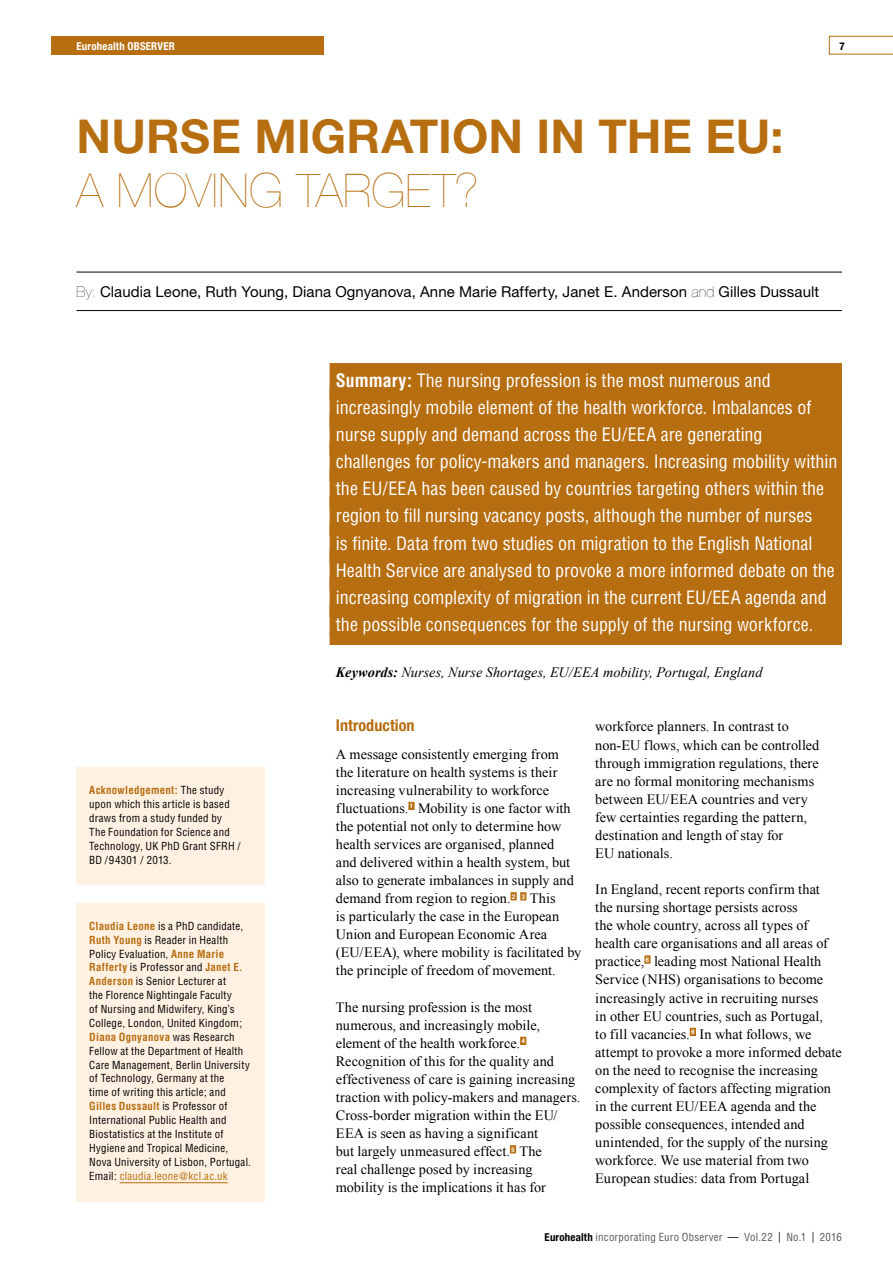
<style>
.page{position:relative;width:893px;height:1263px;background:#fff}
.page>*{position:absolute;margin:0;border:0;box-sizing:border-box;transform-origin:0 0}
._01_Title{font:700 46.65px/54.2px "Helvetica Neue LT Pro";letter-spacing:.005em;color:#b76e11}
._04_SummeryBox{font:condensed 18px "Helvetica";color:#fff}
._06_H1{font:700 condensed 16.2px "Helvetica Neue";color:#b76e11}
._02_Authors{font:15px "Helvetica Neue";letter-spacing:.005em;color:#000}
._00_Global_font{font:14.25px/18px "Times New Roman";letter-spacing:.005em;color:#000}
._04_Keywords{font:italic 14.25px "Times New Roman";color:#000}
._03_Authors_details{font:condensed 10.8px/13.8px "Helvetica";letter-spacing:.02em;color:#000}
.t1{font:condensed 10.8px "Helvetica";letter-spacing:.02em;color:#58595b}
.t2{font:700 condensed 10.8px "Helvetica Neue";letter-spacing:.02em;color:#fff}
.t3{font:700 condensed 10.8px "Helvetica Neue";color:#000}
.s1{font-family:"Helvetica Neue";font-weight:200}
.s2{font-weight:200}
.s3{font-weight:700;color:#b76e11}
.s4{color:#b76e11}
.s5{font-weight:700}
.s6{font-family:"Helvetica Neue";font-weight:700;color:#000}
.s7{color:#000}
</style>
<div class="page">
<div style="left:51px;top:36px;width:272px;height:18px;background:#b76e11"></div>
<svg style="left:829px;top:36px;width:64px;height:18px"></svg>
<hr style="left:77px;top:272px;width:765px;height:1px;background:#000">
<hr style="left:77px;top:310px;width:765px;height:1px;background:#000">
<div style="left:330px;top:363px;width:512px;height:27px;background:#b76e11"></div>
<div style="left:330px;top:390px;width:512px;height:27px;background:#b76e11"></div>
<div style="left:330px;top:417px;width:512px;height:27px;background:#b76e11"></div>
<div style="left:330px;top:444px;width:512px;height:27px;background:#b76e11"></div>
<div style="left:330px;top:471px;width:512px;height:28px;background:#b76e11"></div>
<div style="left:330px;top:499px;width:512px;height:27px;background:#b76e11"></div>
<div style="left:330px;top:526px;width:512px;height:27px;background:#b76e11"></div>
<div style="left:330px;top:553px;width:512px;height:27px;background:#b76e11"></div>
<div style="left:330px;top:580px;width:512px;height:27px;background:#b76e11"></div>
<div style="left:330px;top:607px;width:512px;height:27px;background:#b76e11"></div>
<div style="left:330px;top:631px;width:512px;height:14px;background:#b76e11"></div>
<div style="left:77px;top:903px;width:188px;height:298px;background:#fff1e2"></div>
<hr style="left:120px;top:1182px;width:108px;height:1px;background:#b76e11">
<div style="left:408px;top:802px;width:7px;height:8px;background:#b76e11"></div>
<div style="left:511px;top:892px;width:6px;height:8px;background:#b76e11"></div>
<div style="left:520px;top:892px;width:6px;height:8px;background:#b76e11"></div>
<div style="left:520px;top:1037px;width:6px;height:8px;background:#b76e11"></div>
<div style="left:510px;top:1145px;width:6px;height:8px;background:#b76e11"></div>
<div style="left:644px;top:955px;width:7px;height:9px;background:#b76e11"></div>
<div style="left:690px;top:1028px;width:6px;height:8px;background:#b76e11"></div>
<div style="left:77px;top:767px;width:188px;height:118px;background:#fff1e2"></div>
<p class="t2" style="left:77px;top:40px;width:100px">Eurohealth OBSERVER</p>
<p class="_01_Title" style="left:77px;top:108px;width:708px">NURSE MIGRATION IN THE EU:<br><span class="s1">A MOVING TARGET?</span></p>
<p class="t3" style="left:839px;top:40px;width:7px">7</p>
<p class="_02_Authors" style="left:77px;top:283px;width:744px"><span class="s2">By:</span> Claudia Leone, Ruth Young, Diana Ognyanova, Anne Marie Rafferty, Janet E. Anderson <span class="s2">and</span> Gilles Dussault</p>
<p class="_03_Authors_details" style="left:89px;top:783px;width:153px"><span class="s3">Acknowledgement:</span> The study upon which this article is based draws from a study funded by<br>The Foundation for Science and<br>Technology, UK PhD Grant SFRH /<br>BD /94301 / 2013.</p>
<p class="_03_Authors_details" style="left:89px;top:919px;width:163px"><span class="s3">Claudia Leone</span> is a PhD candidate,<br><span class="s3">Ruth Young</span> is Reader in Health<br>Policy Evaluation, <span class="s3">Anne Marie<br>Rafferty</span> is Professor and <span class="s3">Janet E.<br>Anderson</span> is Senior Lecturer at<br>the Florence Nightingale Faculty<br>of Nursing and Midwifery, King’s<br>College, London, United Kingdom;<br><span class="s3">Diana Ognyanova</span> was Research<br>Fellow at the Department of Health<br>Care Management, Berlin University of Technology, Germany at the<br>time of writing this article; and<br><span class="s3">Gilles Dussault</span> is Professor of<br>International Public Health and<br>Biostatistics at the Institute of<br>Hygiene and Tropical Medicine,<br>Nova University of Lisbon, Portugal.<br>Email: <span class="s4">claudia.leone@kcl.ac.uk</span></p>
<p class="_04_SummeryBox" style="left:336px;top:369px;width:436px"><span class="s5">Summary:</span> The nursing profession is the most numerous and</p>
<p class="_04_SummeryBox" style="left:336px;top:396px;width:477px">increasingly mobile element of the health workforce. Imbalances of</p>
<p class="_04_SummeryBox" style="left:336px;top:423px;width:428px">nurse supply and demand across the EU/EEA are generating</p>
<p class="_04_SummeryBox" style="left:336px;top:450px;width:503px">challenges for policy-makers and managers. Increasing mobility within</p>
<p class="_04_SummeryBox" style="left:336px;top:478px;width:490px">the EU/EEA has been caused by countries targeting others within the</p>
<p class="_04_SummeryBox" style="left:336px;top:505px;width:478px">region to fill nursing vacancy posts, although the number of nurses</p>
<p class="_04_SummeryBox" style="left:336px;top:532px;width:478px">is finite. Data from two studies on migration to the English National</p>
<p class="_04_SummeryBox" style="left:336px;top:559px;width:500px">Health Service are analysed to provoke a more informed debate on the</p>
<p class="_04_SummeryBox" style="left:336px;top:586px;width:492px">increasing complexity of migration in the current EU/EEA agenda and</p>
<p class="_04_SummeryBox" style="left:336px;top:613px;width:479px">the possible consequences for the supply of the nursing workforce.</p>
<p class="_04_Keywords" style="left:336px;top:663px;width:428px"><span class="s5">Keywords:</span> Nurses, Nurse Shortages, EU/EEA mobility, Portugal, England</p>
<p class="_06_H1" style="left:336px;top:716px;width:80px">Introduction</p>
<p class="_00_Global_font" style="left:336px;top:744px;width:247px">A message consistently emerging from<br>the literature on health systems is their increasing vulnerability to workforce fluctuations. <sup>1</sup> Mobility is one factor with the potential not only to determine how health services are organised, planned<br>and delivered within a health system, but also to generate imbalances in supply and demand from region to region. <sup>2</sup> <sup>3</sup> This<br>is particularly the case in the European Union and European Economic Area (EU/EEA), where mobility is facilitated by the principle of freedom of movement.</p>
<p class="_00_Global_font" style="left:336px;top:997px;width:246px">The nursing profession is the most numerous, and increasingly mobile, element of the health workforce. <sup>4<br></sup>Recognition of this for the quality and effectiveness of care is gaining increasing traction with policy-makers and managers.<br>Cross-border migration within the EU/ EEA is seen as having a significant<br>but largely unmeasured effect. <sup>5</sup> The<br>real challenge posed by increasing mobility is the implications it has for</p>
<p class="_00_Global_font" style="left:595px;top:717px;width:226px">workforce planners. In contrast to non-EU flows, which can be controlled through immigration regulations, there are no formal monitoring mechanisms between EU/EEA countries and very few certainties regarding the pattern, destination and length of stay for<br>EU nationals.</p>
<p class="_00_Global_font" style="left:595px;top:880px;width:248px">In England, recent reports confirm that<br>the nursing shortage persists across<br>the whole country, across all types of health care organisations and all areas of practice, <sup>6</sup> leading most National Health Service (NHS) organisations to become increasingly active in recruiting nurses<br>in other EU countries, such as Portugal,<br>to fill vacancies. <sup>6</sup> In what follows, we attempt to provoke a more informed debate on the need to recognise the increasing complexity of factors affecting migration in the current EU/EEA agenda and the possible consequences, intended and unintended, for the supply of the nursing workforce. We use material from two European studies: data from Portugal</p>
<p class="t1" style="left:545px;top:1230px;width:299px"><span class="s6">Eurohealth</span> incorporating Euro Observer <span class="s7">—</span> Vol.22 <span class="s7">|</span> No.1 <span class="s7">|</span> 2016</p>
</div>
